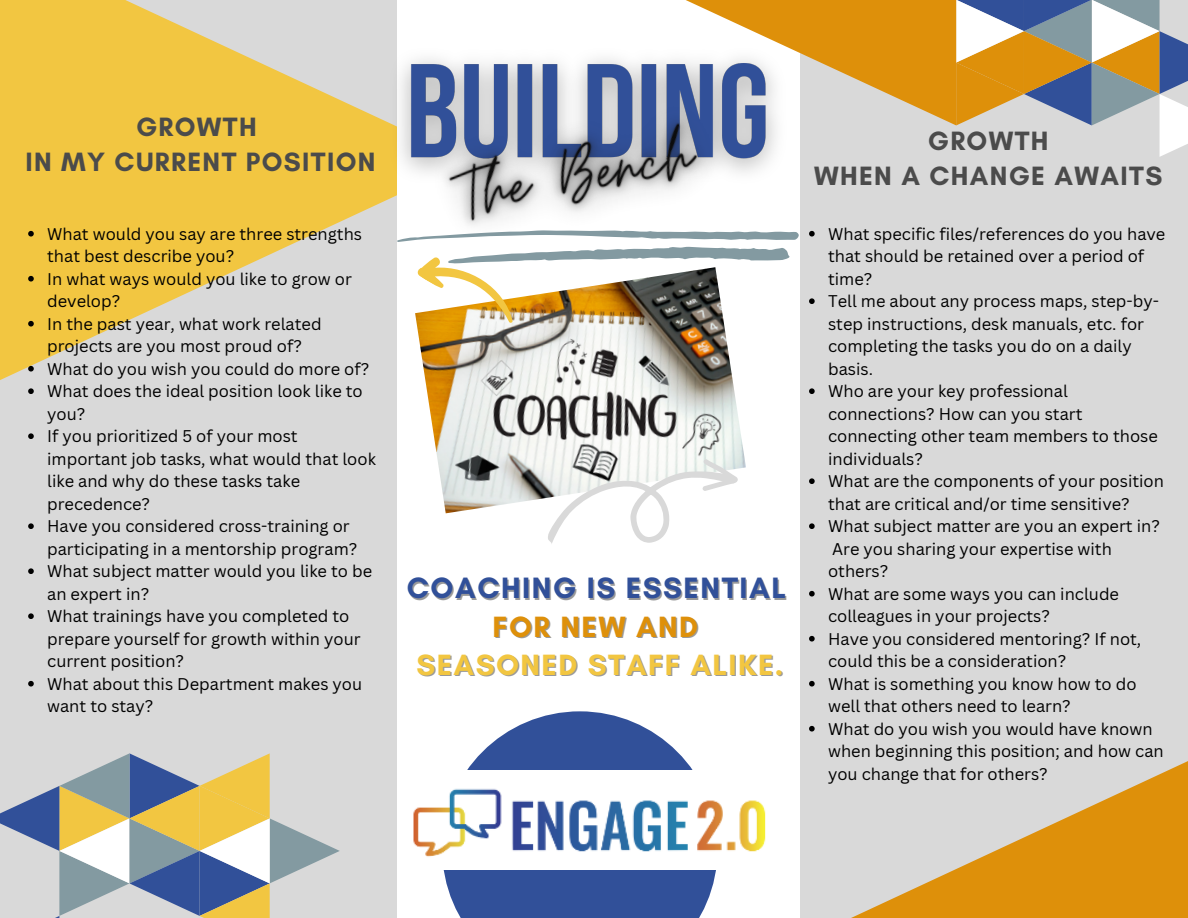
<style>
.page{position:relative;width:1188px;height:918px;background:#d9d9d9}
.page>*{position:absolute;margin:0;border:0;box-sizing:border-box;transform-origin:0 0}
.t1{font:700 30px "Glacial Indifference";letter-spacing:.05em;color:#315099}
.t2{font:700 29.85px "Glacial Indifference";letter-spacing:.05em;color:#f2c641}
.t3{font:700 29.85px "Glacial Indifference";letter-spacing:.05em;color:#de900a}
.t4{font:700 27px "Glacial Indifference";letter-spacing:.05em;color:#4b4b4b}
.t5{font:16.5px/22.5px "Canva Sans";color:#000}
.s1{color:rgb(0 0 0/.4)}
</style>
<div class="page">
<svg style="left:0;top:0;width:356px;height:380px;fill:#f2c641"></svg>
<div style="left:397px;top:0;width:403px;height:918px;background:#fff"></div>
<svg style="left:811px;top:725px;width:377px;height:193px"></svg>
<svg style="left:784px;top:0;width:172px;height:125px;fill:#de900a"></svg>
<svg style="left:956px;top:0;width:232px;height:157px"></svg>
<svg style="left:0;top:753px;width:340px;height:165px"></svg>
<img style="left:417px;top:330px;width:329px;height:183px">
<svg style="left:548px;top:459px;width:190px;height:85px"></svg>
<svg style="left:417px;top:232px;width:374px;height:98px"></svg>
<svg style="left:443px;top:711px;width:273px;height:207px;fill:#315099"></svg>
<svg style="left:28px;top:231px;width:6px;height:6px"></svg>
<svg style="left:28px;top:276px;width:6px;height:6px"></svg>
<svg style="left:28px;top:321px;width:6px;height:6px"></svg>
<svg style="left:28px;top:366px;width:6px;height:6px"></svg>
<svg style="left:28px;top:388px;width:6px;height:6px"></svg>
<svg style="left:28px;top:433px;width:6px;height:6px"></svg>
<svg style="left:28px;top:523px;width:6px;height:6px"></svg>
<svg style="left:28px;top:568px;width:6px;height:6px"></svg>
<svg style="left:28px;top:613px;width:6px;height:6px"></svg>
<svg style="left:28px;top:681px;width:6px;height:6px"></svg>
<img style="left:784px;top:31px;width:18px;height:94px">
<img style="left:356px;top:0;width:428px;height:326px">
<img style="left:413px;top:770px;width:353px;height:99px">
<svg style="left:809px;top:231px;width:6px;height:6px"></svg>
<svg style="left:809px;top:298px;width:6px;height:6px"></svg>
<svg style="left:809px;top:388px;width:6px;height:6px"></svg>
<svg style="left:809px;top:478px;width:6px;height:6px"></svg>
<svg style="left:809px;top:523px;width:6px;height:6px"></svg>
<svg style="left:809px;top:591px;width:6px;height:6px"></svg>
<svg style="left:809px;top:636px;width:6px;height:6px"></svg>
<svg style="left:809px;top:681px;width:6px;height:6px"></svg>
<svg style="left:809px;top:726px;width:6px;height:6px"></svg>
<p class="t4" style="left:136px;top:111px;width:122px">GROWTH</p>
<p class="t4" style="left:25px;top:146px;width:352px">IN MY CURRENT POSITION</p>
<p class="t5" style="left:47px;top:222px;width:316px">What would you say are three strengths that best describe you?</p>
<p class="t5" style="left:47px;top:267px;width:306px">In what ways would you like to grow or develop?</p>
<p class="t5" style="left:47px;top:312px;width:276px">In the past year, what work related projects are you most proud of?</p>
<p class="t5" style="left:47px;top:357px;width:324px">What do you wish you could do more of?</p>
<p class="t5" style="left:47px;top:380px;width:317px">What does the ideal position look like to you?</p>
<p class="t5" style="left:47px;top:425px;width:330px">If you prioritized 5 of your most important job tasks, what would that look like and why do these tasks take precedence?</p>
<p class="t5" style="left:47px;top:515px;width:312px">Have you considered cross-training or participating in a mentorship program?</p>
<p class="t5" style="left:47px;top:560px;width:326px">What subject matter would you like to be an expert in?</p>
<p class="t5" style="left:47px;top:605px;width:315px">What trainings have you completed to prepare yourself for growth within your current position?</p>
<p class="t5" style="left:47px;top:672px;width:317px">What about this Department makes you want to stay?</p>
<p class="t1" style="left:407px;top:570px;width:381px">COACHING IS ESSENTIAL</p>
<p class="t3" style="left:492px;top:608px;width:209px">FOR NEW <span class="s1">AND</span></p>
<p class="t2" style="left:416px;top:647px;width:368px">SEASONED STAFF ALIKE.</p>
<p class="t4" style="left:928px;top:124px;width:122px">GROWTH</p>
<p class="t4" style="left:814px;top:159px;width:350px">WHEN A CHANGE AWAITS</p>
<p class="t5" style="left:828px;top:222px;width:339px">What specific files/references do you have that should be retained over a period of time?</p>
<p class="t5" style="left:828px;top:290px;width:332px">Tell me about any process maps, step-by&shy;step instructions, desk manuals, etc. for completing the tasks you do on a daily basis.</p>
<p class="t5" style="left:828px;top:380px;width:331px">Who are your key professional connections? How can you start connecting other team members to those individuals?</p>
<p class="t5" style="left:828px;top:470px;width:337px">What are the components of your position that are critical and/or time sensitive?</p>
<p class="t5" style="left:828px;top:515px;width:333px">What subject matter are you an expert in?<br>Are you sharing your expertise with others?</p>
<p class="t5" style="left:828px;top:582px;width:292px">What are some ways you can include colleagues in your projects?</p>
<p class="t5" style="left:828px;top:627px;width:315px">Have you considered mentoring? If not, could this be a consideration?</p>
<p class="t5" style="left:828px;top:672px;width:310px">What is something you know how to do well that others need to learn?</p>
<p class="t5" style="left:828px;top:717px;width:337px">What do you wish you would have known when beginning this position; and how can you change that for others?</p>
</div>
